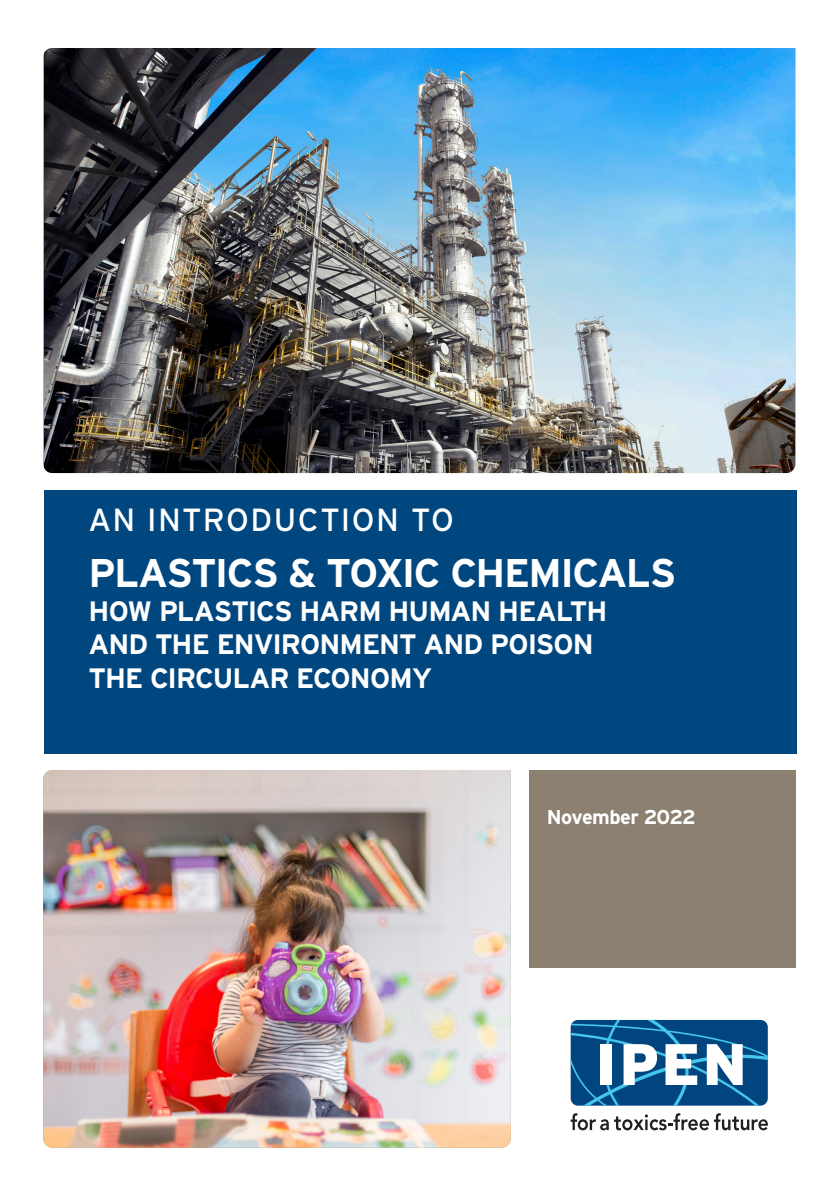
<style>
.page{position:relative;width:840px;height:1191px;background:#fff}
.page>*{position:absolute;margin:0;border:0;box-sizing:border-box;transform-origin:0 0}
.cover-title{font:700 40px "Interstate";letter-spacing:-.04em;color:#fff}
.title-heading-main{font:32px "Interstate";letter-spacing:.045em;color:#fff}
.title-cover-subhead{font:700 28px/33.6px "Interstate";letter-spacing:-.035em;color:#fff}
.heading-cover{font:700 20px "Interstate";letter-spacing:-.035em;color:#fff}
</style>
<div class="page">
<img style="left:43px;top:770px;width:467px;height:377px">
<div style="left:528px;top:770px;width:266px;height:197px;background:#8c8071"></div>
<div style="left:44px;top:490px;width:751px;height:264px;background:#00467f"></div>
<img style="left:44px;top:48px;width:750px;height:425px">
<svg style="left:570px;top:1020px;width:197px;height:85px"></svg>
<svg style="left:570px;top:1113px;width:197px;height:17px"></svg>
<p class="title-heading-main" style="left:88px;top:502px;width:366px">AN INTRODUCTION TO</p>
<p class="cover-title" style="left:88px;top:550px;width:588px">PLASTICS &amp; TOXIC CHEMICALS</p>
<p class="title-cover-subhead" style="left:88px;top:594px;width:520px">HOW PLASTICS HARM HUMAN HEALTH<br>AND THE ENVIRONMENT AND POISON<br>THE CIRCULAR ECONOMY</p>
<p class="heading-cover" style="left:546px;top:806px;width:151px">November 2022</p>
</div>
